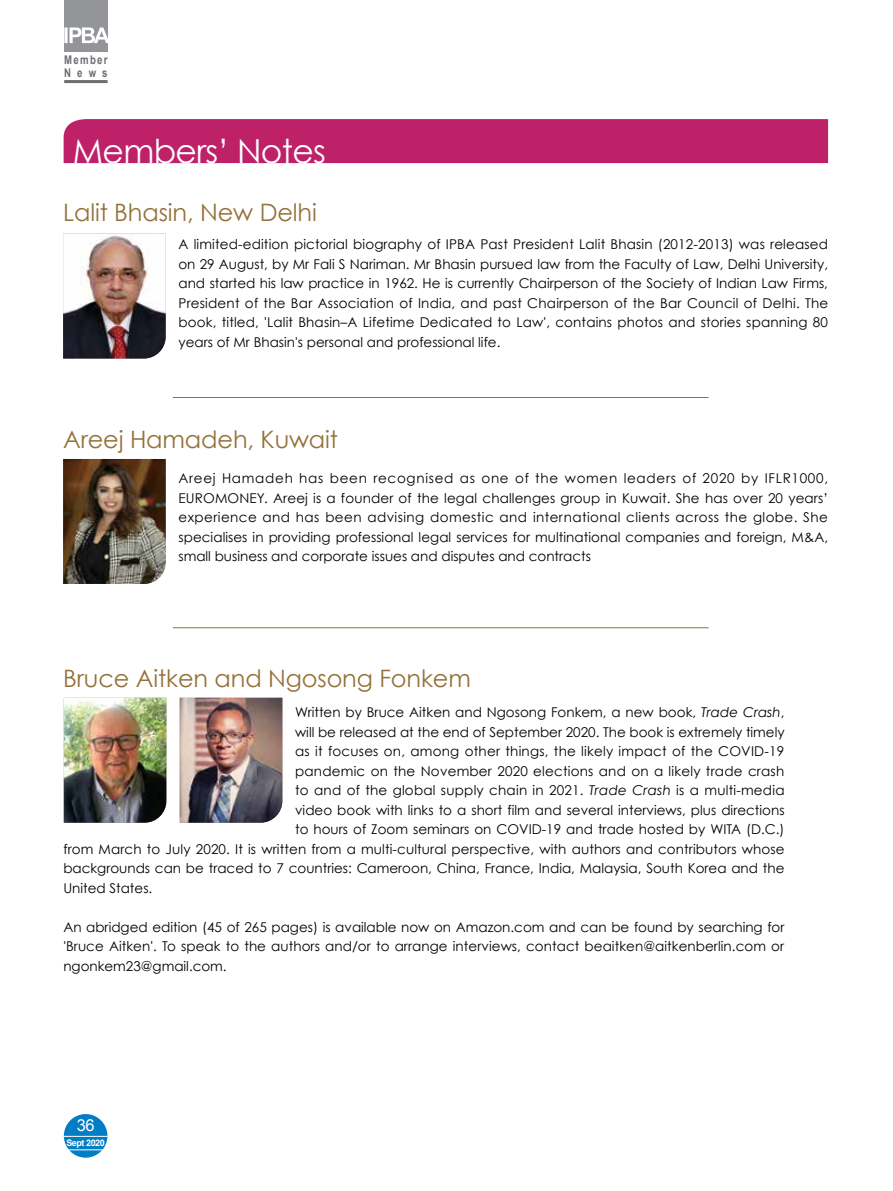
<style>
.page{position:relative;width:893px;height:1191px;background:#fff}
.page>*{position:absolute;margin:0;border:0;box-sizing:border-box;transform-origin:0 0}
.t1{font:33px "Century Gothic";letter-spacing:-.02em;color:#fff}
.t2{font:24px "Century Gothic";letter-spacing:-.005em;color:#947139}
.t3{font:16.5px "Arial";color:#fff}
.t4{font:13.5px/19.5px "Century Gothic";color:#000;text-align:justify}
.t5{font:700 12px/13.5px "Arial";letter-spacing:.135em;color:#6d6e71;scale:.8 1}
.t6{font:700 9px "Arial";letter-spacing:-.05em;color:#fff}
.s1{font-style:italic}
</style>
<div class="page">
<div style="left:64px;top:0;width:44px;height:52px;background:#939598"></div>
<svg style="left:64px;top:27px;width:44px;height:16px"></svg>
<hr style="left:64px;top:80px;width:44px;height:3px;background:#6d6e71">
<div style="left:64px;top:1114px;width:43px;height:43px;background:#007dc5;border-radius:50%"></div>
<hr style="left:64px;top:1136px;width:43px;height:1px;background:#fff">
<hr style="left:64px;top:1149px;width:43px;height:1px;background:#fff">
<img style="left:63px;top:234px;width:103px;height:124px">
<img style="left:63px;top:459px;width:103px;height:125px">
<img style="left:64px;top:698px;width:102px;height:124px">
<img style="left:180px;top:698px;width:102px;height:124px">
<div style="left:64px;top:119px;width:764px;height:44px;background:#bf2169"></div>
<hr style="left:173px;top:397px;width:536px;height:1px;background:#947139">
<hr style="left:173px;top:627px;width:536px;height:1px;background:#947139">
<p class="t5" style="left:64px;top:53px;width:56px">Member<br>News</p>
<h1 class="t1" style="left:73px;top:131px;width:255px">Members’ Notes</h1>
<h2 class="t2" style="left:63px;top:198px;width:255px">Lalit Bhasin, New Delhi</h2>
<p class="t4" style="left:178px;top:234px;width:651px">A limited-edition pictorial biography of IPBA Past President Lalit Bhasin (2012-2013) was released on 29 August, by Mr Fali S Nariman. Mr Bhasin pursued law from the Faculty of Law, Delhi University, and started his law practice in 1962. He is currently Chairperson of the Society of Indian Law Firms, President of the Bar Association of India, and past Chairperson of the Bar Council of Delhi. The book, titled, 'Lalit Bhasin–A Lifetime Dedicated to Law', contains photos and stories spanning 80 years of Mr Bhasin's personal and professional life.</p>
<h2 class="t2" style="left:63px;top:424px;width:276px">Areej Hamadeh, Kuwait</h2>
<p class="t4" style="left:178px;top:468px;width:651px">Areej Hamadeh has been recognised as one of the women leaders of 2020 by IFLR1000, EUROMONEY. Areej is a founder of the legal challenges group in Kuwait. She has over 20 years’ experience and has been advising domestic and international clients across the globe. She specialises in providing professional legal services for multinational companies and foreign, M&amp;A, small business and corporate issues and disputes and contracts</p>
<h2 class="t2" style="left:63px;top:663px;width:409px">Bruce Aitken and Ngosong Fonkem</h2>
<p class="t4" style="left:295px;top:702px;width:491px">Written by Bruce Aitken and Ngosong Fonkem, a new book, <span class="s1">Trade Crash</span>,</p>
<p class="t4" style="left:295px;top:722px;width:491px">will be released at the end of September 2020. The book is extremely timely</p>
<p class="t4" style="left:295px;top:741px;width:491px">as it focuses on, among other things, the likely impact of the COVID-19</p>
<p class="t4" style="left:295px;top:761px;width:491px">pandemic on the November 2020 elections and on a likely trade crash</p>
<p class="t4" style="left:295px;top:780px;width:491px">to and of the global supply chain in 2021. <span class="s1">Trade Crash</span> is a multi-media</p>
<p class="t4" style="left:295px;top:800px;width:491px">video book with links to a short film and several interviews, plus directions</p>
<p class="t4" style="left:295px;top:819px;width:491px">to hours of Zoom seminars on COVID-19 and trade hosted by WITA (D.C.)</p>
<p class="t4" style="left:63px;top:839px;width:723px">from March to July 2020. It is written from a multi-cultural perspective, with authors and contributors whose</p>
<p class="t4" style="left:63px;top:858px;width:723px">backgrounds can be traced to 7 countries: Cameroon, China, France, India, Malaysia, South Korea and the</p>
<p class="t4" style="left:63px;top:878px;width:90px">United States.</p>
<p class="t4" style="left:63px;top:917px;width:723px">An abridged edition (45 of 265 pages) is available now on Amazon.com and can be found by searching for 'Bruce Aitken'. To speak to the authors and/or to arrange interviews, contact beaitken@aitkenberlin.com or ngonkem23@gmail.com.</p>
<p class="t3" style="left:77px;top:1114px;width:19px">36</p>
<p class="t6" style="left:66px;top:1136px;width:40px">Sept 2020</p>
</div>
